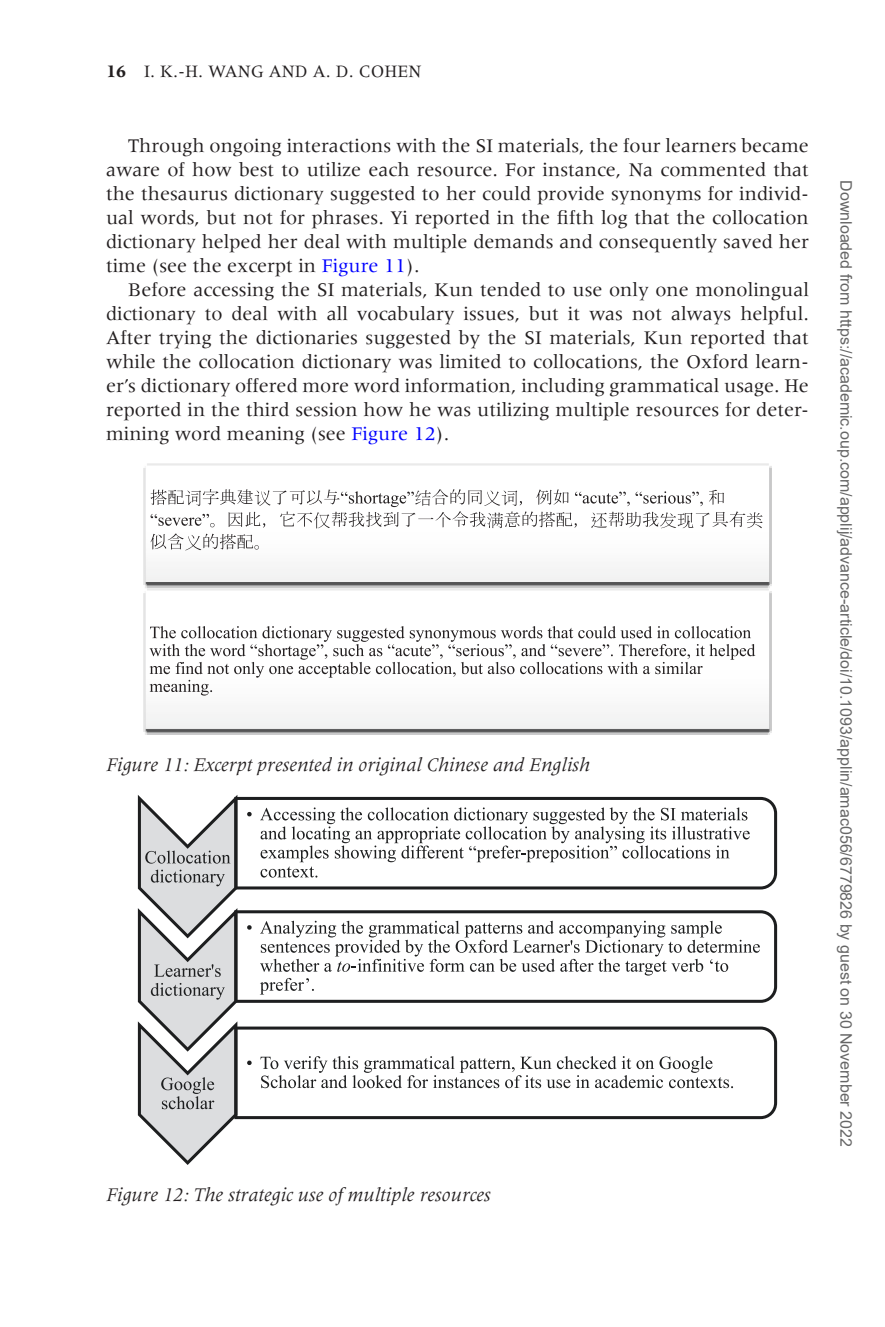
<style>
.page{position:relative;width:885px;height:1327px;background:#fff}
.page>*{position:absolute;margin:0;border:0;box-sizing:border-box;transform-origin:0 0}
.TextInd{font:20px/24px "Meridien LT Std";color:#231f20;text-align:justify}
.FigCapt{font:italic 20px "Meridien LT Std";color:#231f20}
.t1{font:18px "Meridien LT Std";color:#231f20}
.t2{font:16px "Arial";color:#666}
.s1{font-weight:700}
.s2{color:#00f}
</style>
<div class="page">
<img style="left:143px;top:464px;width:628px;height:271px">
<svg style="left:150px;top:489px;width:612px;height:61px"></svg>
<svg style="left:149px;top:626px;width:606px;height:69px"></svg>
<svg style="left:237px;top:797px;width:540px;height:92px"></svg>
<svg style="left:247px;top:812px;width:4px;height:4px"></svg>
<svg style="left:260px;top:807px;width:489px;height:70px"></svg>
<svg style="left:237px;top:910px;width:540px;height:93px"></svg>
<svg style="left:247px;top:925px;width:4px;height:4px"></svg>
<svg style="left:260px;top:920px;width:499px;height:74px"></svg>
<svg style="left:138px;top:795px;width:99px;height:370px"></svg>
<svg style="left:234px;top:1026px;width:543px;height:93px"></svg>
<svg style="left:247px;top:1060px;width:4px;height:5px"></svg>
<svg style="left:260px;top:1056px;width:473px;height:32px"></svg>
<p class="t1" style="left:106px;top:61px;width:317px"><span class="s1">16</span> I. K.-H. WANG AND A. D. COHEN</p>
<p class="TextInd" style="left:106px;top:133px;width:704px;text-indent:22px">Through ongoing interactions with the SI materials, the four learners became aware of how best to utilize each resource. For instance, Na commented that the thesaurus dictionary suggested to her could provide synonyms for individ&shy;ual words, but not for phrases. Yi reported in the fifth log that the collocation dictionary helped her deal with multiple demands and consequently saved her time (see the excerpt in <span class="s2">Figure 11</span>).</p>
<p class="TextInd" style="left:106px;top:277px;width:704px;text-indent:22px">Before accessing the SI materials, Kun tended to use only one monolingual dictionary to deal with all vocabulary issues, but it was not always helpful.<br>After trying the dictionaries suggested by the SI materials, Kun reported that while the collocation dictionary was limited to collocations, the Oxford learn&shy;er’s dictionary offered more word information, including grammatical usage. He reported in the third session how he was utilizing multiple resources for deter&shy;mining word meaning (see <span class="s2">Figure 12</span>).</p>
<p class="FigCapt" style="left:106px;top:754px;width:486px">Figure 11: Excerpt presented in original Chinese and English</p>
<p class="FigCapt" style="left:106px;top:1184px;width:386px">Figure 12: The strategic use of multiple resources</p>
<p class="t2" style="left:852px;top:180px;width:968px;rotate:90deg">Downloaded from https://academic.oup.com/applij/advance-article/doi/10.1093/applin/amac056/6779826 by guest on 30 November 2022</p>
</div>
